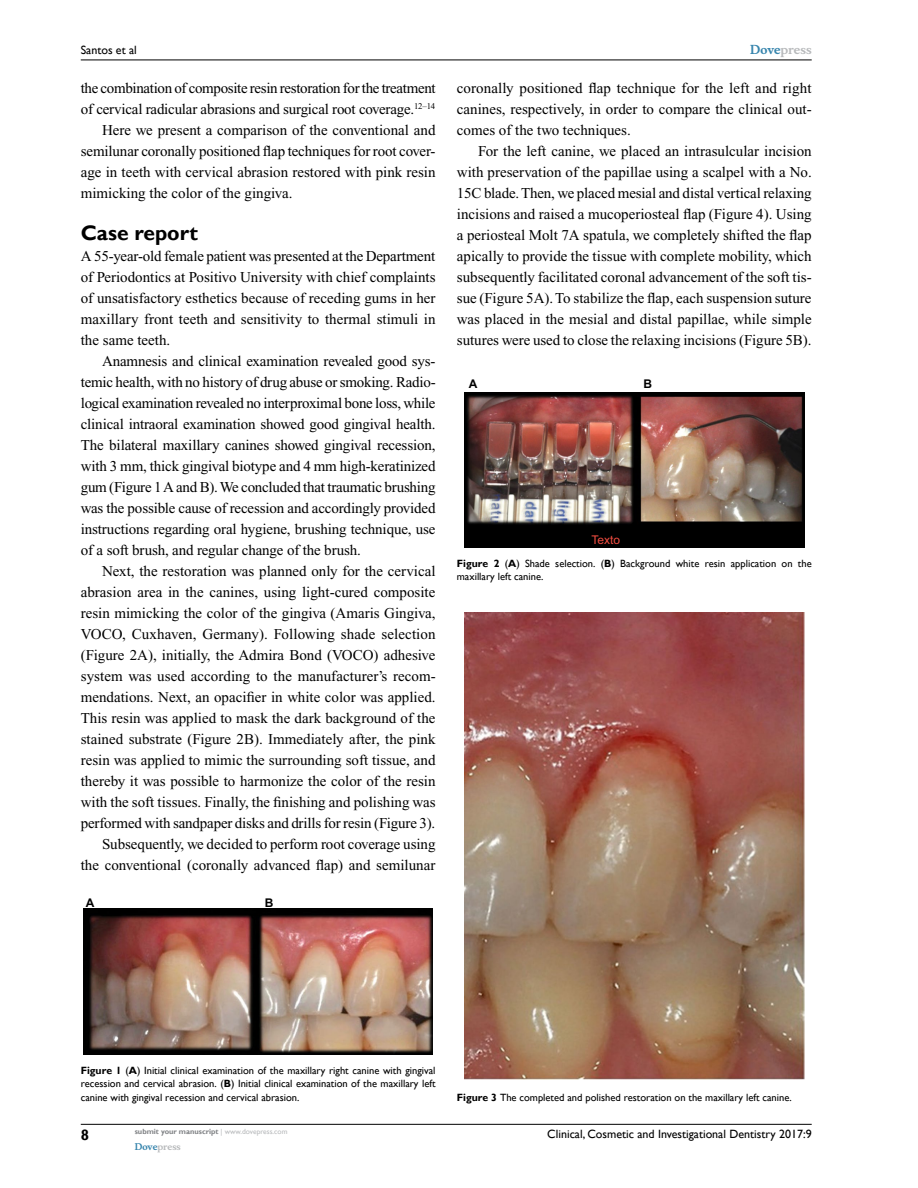
<style>
.page{position:relative;width:918px;height:1188px;background:#fff}
.page>*{position:absolute;margin:0;border:0;box-sizing:border-box;transform-origin:0 0}
.t1{font:700 21px "Gill Sans";color:#000}
.t2{font:15px/21px "Times New Roman";color:#000;text-align:justify}
.t3{font:15px "Times New Roman";letter-spacing:-.02em;color:#000}
.t4{font:700 15px "Gill Sans";color:#000}
.t5{font:12px "Gill Sans";color:#000}
.t6{font:700 12px "Musee";color:#b8babc}
.t7{font:12px "Arial";color:#f04c40}
.t8{font:700 12px "Arial";color:#000}
.t9{font:10.5px/13.5px "Gill Sans";color:#000;text-align:justify}
.t10{font:700 9px "Musee";color:#b8babc}
.t11{font:700 7.5px "Gill Sans";color:#808285}
.s1{color:#3785ad}
.s2{font-weight:700}
.s3{font-weight:400;color:#b8babc}
</style>
<div class="page">
<hr style="left:81px;top:1124px;width:731px;height:1px;background:#000">
<hr style="left:81px;top:60px;width:731px;height:1px;background:#000">
<img style="left:84px;top:908px;width:348px;height:147px">
<img style="left:464px;top:392px;width:340px;height:155px">
<img style="left:464px;top:613px;width:340px;height:467px">
<p class="t5" style="left:81px;top:43px;width:58px">Santos et al</p>
<p class="t3" style="left:81px;top:79px;width:356px">the combination of composite resin restoration for the treatment</p>
<p class="t2" style="left:81px;top:98px;width:356px">of cervical radicular abrasions and surgical root coverage.<sup>12–14</sup></p>
<p class="t2" style="left:102px;top:119px;width:335px">Here we present a comparison of the conventional and</p>
<p class="t2" style="left:81px;top:140px;width:356px">semilunar coronally positioned flap techniques for root cover-</p>
<p class="t2" style="left:81px;top:161px;width:356px">age in teeth with cervical abrasion restored with pink resin</p>
<p class="t2" style="left:81px;top:182px;width:213px">mimicking the color of the gingiva.</p>
<h1 class="t1" style="left:81px;top:220px;width:119px">Case report</h1>
<p class="t2" style="left:81px;top:245px;width:356px">A 55-year-old female patient was presented at the Department of Periodontics at Positivo University with chief complaints of unsatisfactory esthetics because of receding gums in her maxillary front teeth and sensitivity to thermal stimuli in the same teeth.</p>
<p class="t2" style="left:81px;top:350px;width:356px;text-indent:21px">Anamnesis and clinical examination revealed good sys&shy;temic health, with no history of drug abuse or smoking. Radio&shy;logical examination revealed no interproximal bone loss, while clinical intraoral examination showed good gingival health.<br>The bilateral maxillary canines showed gingival recession, with 3 mm, thick gingival biotype and 4 mm high-keratinized gum (Figure 1 A and B). We concluded that traumatic brushing was the possible cause of recession and accordingly provided instructions regarding oral hygiene, brushing technique, use of a soft brush, and regular change of the brush.</p>
<p class="t2" style="left:81px;top:560px;width:357px;text-align:right">Next, the restoration was planned only for the cervical abrasion area in the canines, using light-cured composite resin mimicking the color of the gingiva (Amaris Gingiva, VOCO, Cuxhaven, Germany). Following shade selection (Figure 2A), initially, the Admira Bond (VOCO) adhesive system was used according to the manufacturer’s recom&shy;mendations. Next, an opacifier in white color was applied.<br>This resin was applied to mask the dark background of the stained substrate (Figure 2B). Immediately after, the pink resin was applied to mimic the surrounding soft tissue, and thereby it was possible to harmonize the color of the resin with the soft tissues. Finally, the finishing and polishing was performed with sandpaper disks and drills for resin (Figure 3).<br>Subsequently, we decided to perform root coverage using the conventional (coronally advanced flap) and semilunar</p>
<p class="t8" style="left:86px;top:894px;width:10px">A</p>
<p class="t8" style="left:265px;top:894px;width:10px">B</p>
<p class="t6" style="left:750px;top:43px;width:63px"><span class="s1">Dove</span>press</p>
<p class="t2" style="left:457px;top:77px;width:356px">coronally positioned flap technique for the left and right canines, respectively, in order to compare the clinical out&shy;comes of the two techniques.</p>
<p class="t2" style="left:457px;top:140px;width:356px;text-indent:21px">For the left canine, we placed an intrasulcular incision with preservation of the papillae using a scalpel with a No.<br>15C blade. Then, we placed mesial and distal vertical relaxing incisions and raised a mucoperiosteal flap (Figure 4). Using a periosteal Molt 7A spatula, we completely shifted the flap apically to provide the tissue with complete mobility, which subsequently facilitated coronal advancement of the soft tis&shy;sue (Figure 5A). To stabilize the flap, each suspension suture was placed in the mesial and distal papillae, while simple sutures were used to close the relaxing incisions (Figure 5B).</p>
<p class="t8" style="left:469px;top:375px;width:10px">A</p>
<p class="t8" style="left:643px;top:375px;width:10px">B</p>
<p class="t7" style="left:591px;top:531px;width:30px">Texto</p>
<p class="t9" style="left:457px;top:556px;width:356px"><span class="s2">Figure 2</span> (<span class="s2">A</span>) Shade selection. (<span class="s2">B</span>) Background white resin application on the maxillary left canine.</p>
<p class="t9" style="left:81px;top:1064px;width:356px"><span class="s2">Figure 1</span> (<span class="s2">A</span>) Initial clinical examination of the maxillary right canine with gingival recession and cervical abrasion. (<span class="s2">B</span>) Initial clinical examination of the maxillary left canine with gingival recession and cervical abrasion.</p>
<p class="t4" style="left:81px;top:1126px;width:10px">8</p>
<p class="t11" style="left:135px;top:1127px;width:154px">submit your manuscript <span class="s3">| www.dovepress.com</span></p>
<p class="t10" style="left:135px;top:1141px;width:48px"><span class="s1">Dove</span>press</p>
<p class="t9" style="left:457px;top:1090px;width:336px"><span class="s2">Figure 3</span> The completed and polished restoration on the maxillary left canine.</p>
<p class="t5" style="left:547px;top:1127px;width:266px">Clinical, Cosmetic and Investigational Dentistry 2017:9</p>
</div>
